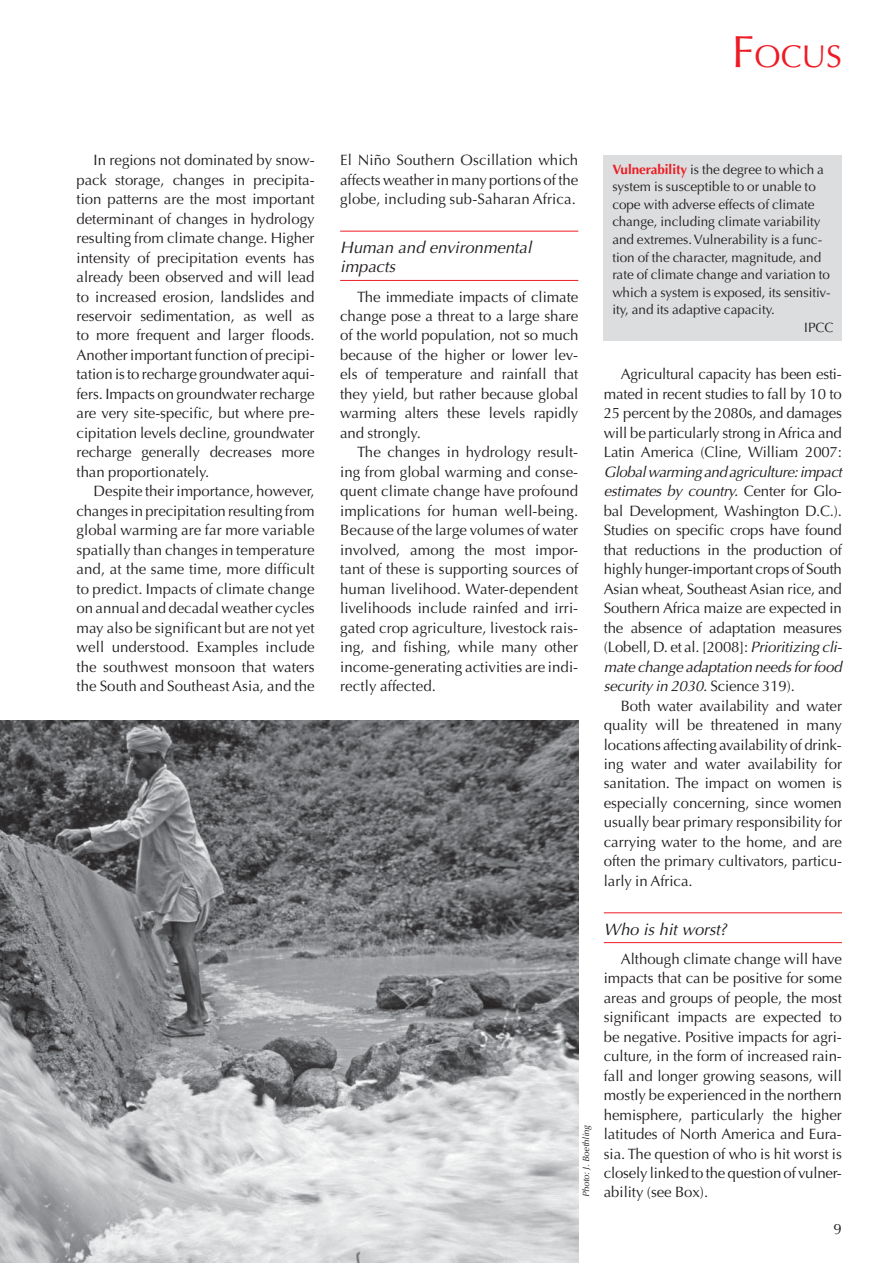
<style>
.page{position:relative;width:893px;height:1263px;background:#fff}
.page>*{position:absolute;margin:0;border:0;box-sizing:border-box;transform-origin:0 0}
.t1{font:31.5px "Optima";color:#ed1c24}
.t2{font:italic 16.5px/19.5px "Optima";color:#231f20}
.t3{font:15px/19.5px "Optima";letter-spacing:-.005em;color:#231f20;text-align:justify}
.t4{font:13.5px "Optima";letter-spacing:-.005em;color:#231f20}
.t5{font:italic 9px "Optima";color:#231f20}
.s1{font-size:45px}
.s2{font-weight:700;color:#ed1c24}
.s3{font-style:italic}
</style>
<div class="page">
<hr style="left:340px;top:231px;width:238px;height:1px;background:#ed1c24">
<hr style="left:340px;top:280px;width:238px;height:1px;background:#ed1c24">
<hr style="left:604px;top:912px;width:238px;height:1px;background:#ed1c24">
<hr style="left:604px;top:942px;width:238px;height:1px;background:#ed1c24">
<div style="left:604px;top:155px;width:238px;height:185px;background:#dcddde"></div>
<img style="left:0;top:720px;width:578px;height:543px">
<h1 class="t1" style="left:732px;top:43px;width:112px"><span class="s1">F</span>OCUS</h1>
<p class="t3" style="left:77px;top:152px;width:240px;text-indent:17px">In regions not dominated by snow&shy;pack storage, changes in precipita&shy;tion patterns are the most important determinant of changes in hydrology resulting from climate change. Higher intensity of precipitation events has already been observed and will lead to increased erosion, landslides and reservoir sedimentation, as well as to more frequent and larger floods.<br>Another important function of precipi&shy;tation is to recharge groundwater aqui&shy;fers. Impacts on groundwater recharge are very site-specific, but where pre&shy;cipitation levels decline, groundwater recharge generally decreases more than proportionately.</p>
<p class="t3" style="left:77px;top:483px;width:240px;text-indent:17px">Despite their importance, however, changes in precipitation resulting from global warming are far more variable spatially than changes in temperature and, at the same time, more difficult to predict. Impacts of climate change on annual and decadal weather cycles may also be significant but are not yet well understood. Examples include the southwest monsoon that waters the South and Southeast Asia, and the</p>
<p class="t3" style="left:340px;top:152px;width:240px">El Niño Southern Oscillation which affects weather in many portions of the globe, including sub-Saharan Africa.</p>
<p class="t2" style="left:340px;top:239px;width:193px">Human and environmental impacts</p>
<p class="t3" style="left:340px;top:288px;width:240px;text-indent:17px">The immediate impacts of climate change pose a threat to a large share of the world population, not so much because of the higher or lower lev&shy;els of temperature and rainfall that they yield, but rather because global warming alters these levels rapidly and strongly.</p>
<p class="t3" style="left:340px;top:444px;width:240px;text-indent:17px">The changes in hydrology result&shy;ing from global warming and conse&shy;quent climate change have profound implications for human well-being.<br>Because of the large volumes of water involved, among the most impor&shy;tant of these is supporting sources of human livelihood. Water-dependent livelihoods include rainfed and irri&shy;gated crop agriculture, livestock rais&shy;ing, and fishing, while many other income-generating activities are indi&shy;rectly affected.</p>
<p class="t5" style="left:582px;top:1197px;width:74px;rotate:-90deg">Photo: J. Boethling</p>
<p class="t4" style="left:612px;top:164px;width:213px"><span class="s2">Vulnerability</span> is the degree to which a</p>
<p class="t4" style="left:612px;top:181px;width:205px">system is susceptible to or unable to</p>
<p class="t4" style="left:612px;top:199px;width:204px">cope with adverse effects of climate</p>
<p class="t4" style="left:612px;top:216px;width:210px">change, including climate variability</p>
<p class="t4" style="left:612px;top:234px;width:211px">and extremes. Vulnerability is a func-</p>
<p class="t4" style="left:612px;top:251px;width:210px">tion of the character, magnitude, and</p>
<p class="t4" style="left:612px;top:269px;width:219px">rate of climate change and variation to</p>
<p class="t4" style="left:612px;top:286px;width:220px">which a system is exposed, its sensitiv-</p>
<p class="t4" style="left:612px;top:304px;width:164px">ity, and its adaptive capacity.</p>
<p class="t4" style="left:804px;top:322px;width:31px">IPCC</p>
<p class="t3" style="left:604px;top:366px;width:240px;text-indent:17px">Agricultural capacity has been esti&shy;mated in recent studies to fall by 10 to 25 percent by the 2080s, and damages will be particularly strong in Africa and Latin America (Cline, William 2007:</p>
<p class="t3" style="left:604px;top:463px;width:240px"><span class="s3">Global warming and agriculture: impact estimates by country.</span> Center for Glo&shy;bal Development, Washington D.C.).<br>Studies on specific crops have found that reductions in the production of highly hunger-important crops of South Asian wheat, Southeast Asian rice, and Southern Africa maize are expected in the absence of adaptation measures (Lobell, D. et al. [2008]: <span class="s3">Prioritizing cli&shy;mate change adaptation needs for food security in 2030.</span> Science 319).</p>
<p class="t3" style="left:604px;top:697px;width:240px;text-indent:17px">Both water availability and water quality will be threatened in many locations affecting availability of drink&shy;ing water and water availability for sanitation. The impact on women is especially concerning, since women usually bear primary responsibility for carrying water to the home, and are often the primary cultivators, particu&shy;larly in Africa.</p>
<p class="t2" style="left:604px;top:921px;width:124px">Who is hit worst?</p>
<p class="t3" style="left:604px;top:950px;width:240px;text-indent:17px">Although climate change will have impacts that can be positive for some areas and groups of people, the most significant impacts are expected to be negative. Positive impacts for agri&shy;culture, in the form of increased rain&shy;fall and longer growing seasons, will mostly be experienced in the northern hemisphere, particularly the higher latitudes of North America and Eura&shy;sia. The question of who is hit worst is closely linked to the question of vulner&shy;ability (see Box).</p>
<p class="t3" style="left:834px;top:1220px;width:10px">9</p>
</div>
